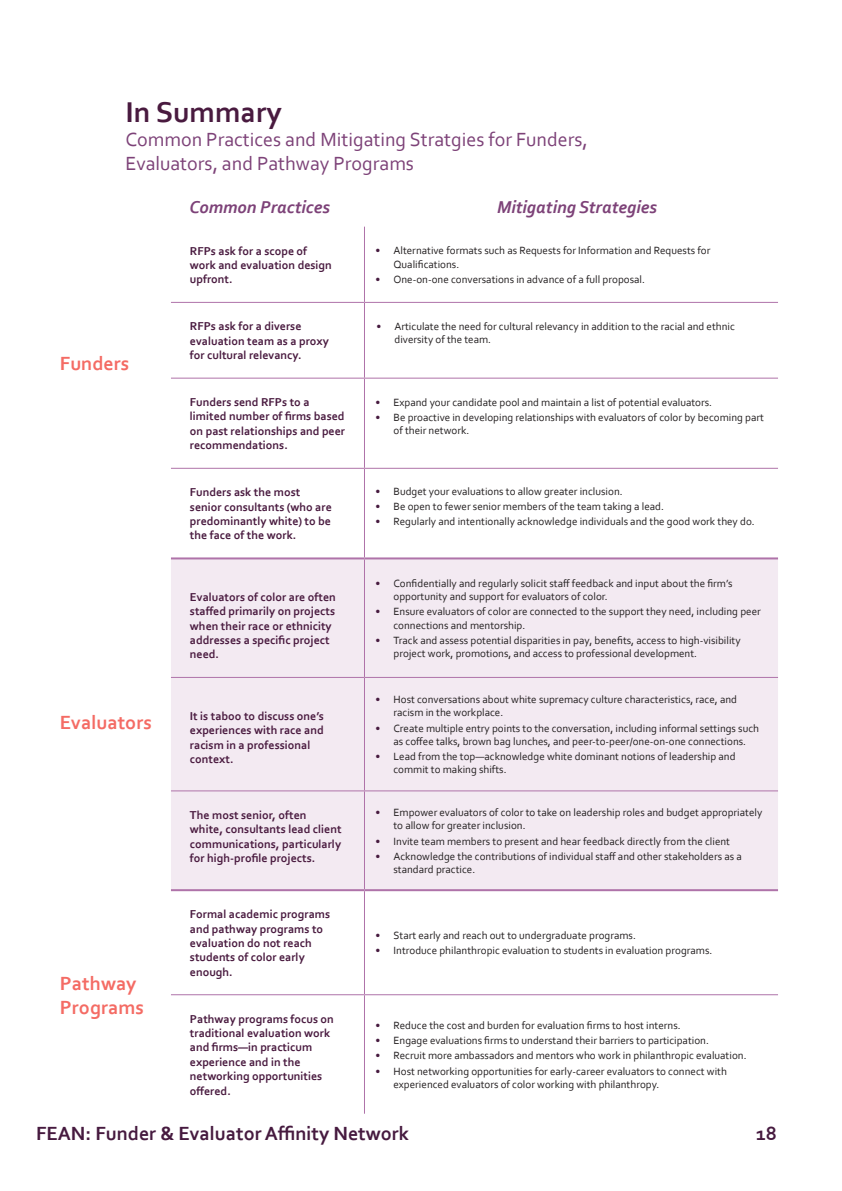
<style>
.page{position:relative;width:842px;height:1191px;background:#fff}
.page>*{position:absolute;margin:0;border:0;box-sizing:border-box;transform-origin:0 0}
.Section_title{font:700 30px "Corbel";color:#491a3f}
.Section_title-2{font:20px "Corbel";color:#7d4278}
.t1{font:700 20px "Corbel";color:#461a3f}
.t2{font:700 20px "Corbel";color:#f46b64}
.t3{font:italic 700 18px "Corbel";color:#7d4278}
.t4{font:700 12px/14.4px "Corbel";color:#491a3f}
.t5{font:11px/13.2px "Corbel";color:#231f20}
.s1{font-weight:700;color:#461a3f}
</style>
<div class="page">
<div style="left:171px;top:559px;width:607px;height:330px;background:#f3eaf2"></div>
<hr style="left:364px;top:302px;width:414px;height:1px;background:#af73a9">
<hr style="left:364px;top:378px;width:414px;height:1px;background:#af73a9">
<hr style="left:364px;top:677px;width:414px;height:1px;background:#af73a9">
<hr style="left:364px;top:994px;width:414px;height:1px;background:#af73a9">
<hr style="left:364px;top:468px;width:414px;height:1px;background:#af73a9">
<hr style="left:364px;top:557px;width:414px;height:2px;background:#af73a9">
<hr style="left:364px;top:790px;width:414px;height:1px;background:#af73a9">
<hr style="left:364px;top:889px;width:414px;height:2px;background:#af73a9">
<hr style="left:364px;top:227px;width:1px;height:75px;background:#af73a9">
<hr style="left:171px;top:302px;width:193px;height:1px;background:#af73a9">
<hr style="left:364px;top:303px;width:1px;height:75px;background:#af73a9">
<hr style="left:171px;top:378px;width:193px;height:1px;background:#af73a9">
<hr style="left:364px;top:379px;width:1px;height:89px;background:#af73a9">
<hr style="left:171px;top:468px;width:193px;height:1px;background:#af73a9">
<hr style="left:364px;top:469px;width:1px;height:88px;background:#af73a9">
<hr style="left:364px;top:559px;width:1px;height:118px;background:#af73a9">
<hr style="left:171px;top:677px;width:193px;height:1px;background:#af73a9">
<hr style="left:364px;top:678px;width:1px;height:112px;background:#af73a9">
<hr style="left:171px;top:790px;width:193px;height:1px;background:#af73a9">
<hr style="left:364px;top:791px;width:1px;height:98px;background:#af73a9">
<hr style="left:364px;top:891px;width:1px;height:103px;background:#af73a9">
<hr style="left:171px;top:994px;width:193px;height:1px;background:#af73a9">
<hr style="left:364px;top:995px;width:1px;height:118px;background:#af73a9">
<hr style="left:171px;top:557px;width:193px;height:2px;background:#af73a9">
<hr style="left:171px;top:889px;width:193px;height:2px;background:#af73a9">
<h2 class="Section_title" style="left:125px;top:93px;width:158px">In Summary</h2>
<h2 class="Section_title-2" style="left:125px;top:127px;width:464px">Common Practices and Mitigating Stratgies for Funders,</h2>
<h2 class="Section_title-2" style="left:125px;top:151px;width:290px">Evaluators, and Pathway Programs</h2>
<p class="t3" style="left:189px;top:196px;width:142px">Common Practices</p>
<p class="t3" style="left:497px;top:196px;width:162px">Mitigating Strategies</p>
<p class="t2" style="left:60px;top:351px;width:71px">Funders</p>
<p class="t2" style="left:60px;top:710px;width:93px">Evaluators</p>
<p class="t2" style="left:60px;top:971px;width:78px">Pathway</p>
<p class="t2" style="left:60px;top:995px;width:85px">Programs</p>
<p class="t4" style="left:190px;top:243px;width:143px">RFPs ask for a scope of work and evaluation design upfront.</p>
<p class="t5" style="left:393px;top:244px;width:318px;text-indent:-18px"><span class="s1">•</span> Alternative formats such as Requests for Information and Requests for<br>Qualifications.</p>
<p class="t5" style="left:375px;top:272px;width:271px"><span class="s1">•</span> One-on-one conversations in advance of a full proposal.</p>
<p class="t4" style="left:190px;top:319px;width:140px">RFPs ask for a diverse evaluation team as a proxy for cultural relevancy.</p>
<p class="t5" style="left:394px;top:320px;width:342px;text-indent:-18px"><span class="s1">•</span> Articulate the need for cultural relevancy in addition to the racial and ethnic diversity of the team.</p>
<p class="t4" style="left:190px;top:394px;width:157px">Funders send RFPs to a limited number of firms based on past relationships and peer recommendations.</p>
<p class="t5" style="left:375px;top:395px;width:338px"><span class="s1">•</span> Expand your candidate pool and maintain a list of potential evaluators.</p>
<p class="t5" style="left:393px;top:410px;width:372px;text-indent:-18px"><span class="s1">•</span> Be proactive in developing relationships with evaluators of color by becoming part of their network.</p>
<p class="t4" style="left:190px;top:485px;width:143px">Funders ask the most senior consultants (who are predominantly white) to be the face of the work.</p>
<p class="t5" style="left:375px;top:484px;width:249px"><span class="s1">•</span> Budget your evaluations to allow greater inclusion.</p>
<p class="t5" style="left:375px;top:499px;width:290px"><span class="s1">•</span> Be open to fewer senior members of the team taking a lead.</p>
<p class="t5" style="left:375px;top:514px;width:381px"><span class="s1">•</span> Regularly and intentionally acknowledge individuals and the good work they do.</p>
<p class="t4" style="left:190px;top:589px;width:147px">Evaluators of color are often staffed primarily on projects when their race or ethnicity addresses a specific project need.</p>
<p class="t4" style="left:190px;top:708px;width:136px">It is taboo to discuss one’s experiences with race and racism in a professional context.</p>
<p class="t5" style="left:393px;top:576px;width:341px;text-indent:-18px"><span class="s1">•</span> Confidentially and regularly solicit staff feedback and input about the firm’s opportunity and support for evaluators of color.</p>
<p class="t5" style="left:393px;top:605px;width:369px;text-indent:-18px"><span class="s1">•</span> Ensure evaluators of color are connected to the support they need, including peer connections and mentorship.</p>
<p class="t5" style="left:393px;top:633px;width:349px;text-indent:-18px"><span class="s1">•</span> Track and assess potential disparities in pay, benefits, access to high-visibility project work, promotions, and access to professional development.</p>
<p class="t5" style="left:393px;top:692px;width:345px;text-indent:-18px"><span class="s1">•</span> Host conversations about white supremacy culture characteristics, race, and racism in the workplace.</p>
<p class="t5" style="left:375px;top:721px;width:385px;text-align:center"><span class="s1">•</span> Create multiple entry points to the conversation, including informal settings such as coffee talks, brown bag lunches, and peer-to-peer/one-on-one connections.</p>
<p class="t5" style="left:393px;top:749px;width:344px;text-indent:-18px"><span class="s1">•</span> Lead from the top—acknowledge white dominant notions of leadership and commit to making shifts.</p>
<p class="t4" style="left:190px;top:807px;width:153px">The most senior, often white, consultants lead client communications, particularly for high-profile projects.</p>
<p class="t5" style="left:393px;top:805px;width:370px;text-indent:-18px"><span class="s1">•</span> Empower evaluators of color to take on leadership roles and budget appropriately to allow for greater inclusion.</p>
<p class="t5" style="left:375px;top:834px;width:356px"><span class="s1">•</span> Invite team members to present and hear feedback directly from the client</p>
<p class="t5" style="left:393px;top:849px;width:350px;text-indent:-18px"><span class="s1">•</span> Acknowledge the contributions of individual staff and other stakeholders as a standard practice.</p>
<p class="t4" style="left:190px;top:906px;width:142px">Formal academic programs and pathway programs to evaluation do not reach students of color early enough.</p>
<p class="t5" style="left:375px;top:928px;width:262px"><span class="s1">•</span> Start early and reach out to undergraduate programs.</p>
<p class="t5" style="left:375px;top:943px;width:338px"><span class="s1">•</span> Introduce philanthropic evaluation to students in evaluation programs.</p>
<p class="t4" style="left:190px;top:1011px;width:145px">Pathway programs focus on traditional evaluation work and firms—in practicum experience and in the networking opportunities offered.</p>
<p class="t5" style="left:375px;top:1018px;width:307px"><span class="s1">•</span> Reduce the cost and burden for evaluation firms to host interns.</p>
<p class="t5" style="left:375px;top:1033px;width:335px"><span class="s1">•</span> Engage evaluations firms to understand their barriers to participation.</p>
<p class="t5" style="left:375px;top:1048px;width:373px"><span class="s1">•</span> Recruit more ambassadors and mentors who work in philanthropic evaluation.</p>
<p class="t5" style="left:393px;top:1064px;width:335px;text-indent:-18px"><span class="s1">•</span> Host networking opportunities for early-career evaluators to connect with experienced evaluators of color working with philanthropy.</p>
<p class="t1" style="left:36px;top:1120px;width:375px">FEAN: Funder &amp; Evaluator Affinity Network</p>
<p class="t1" style="left:756px;top:1120px;width:23px">18</p>
</div>
